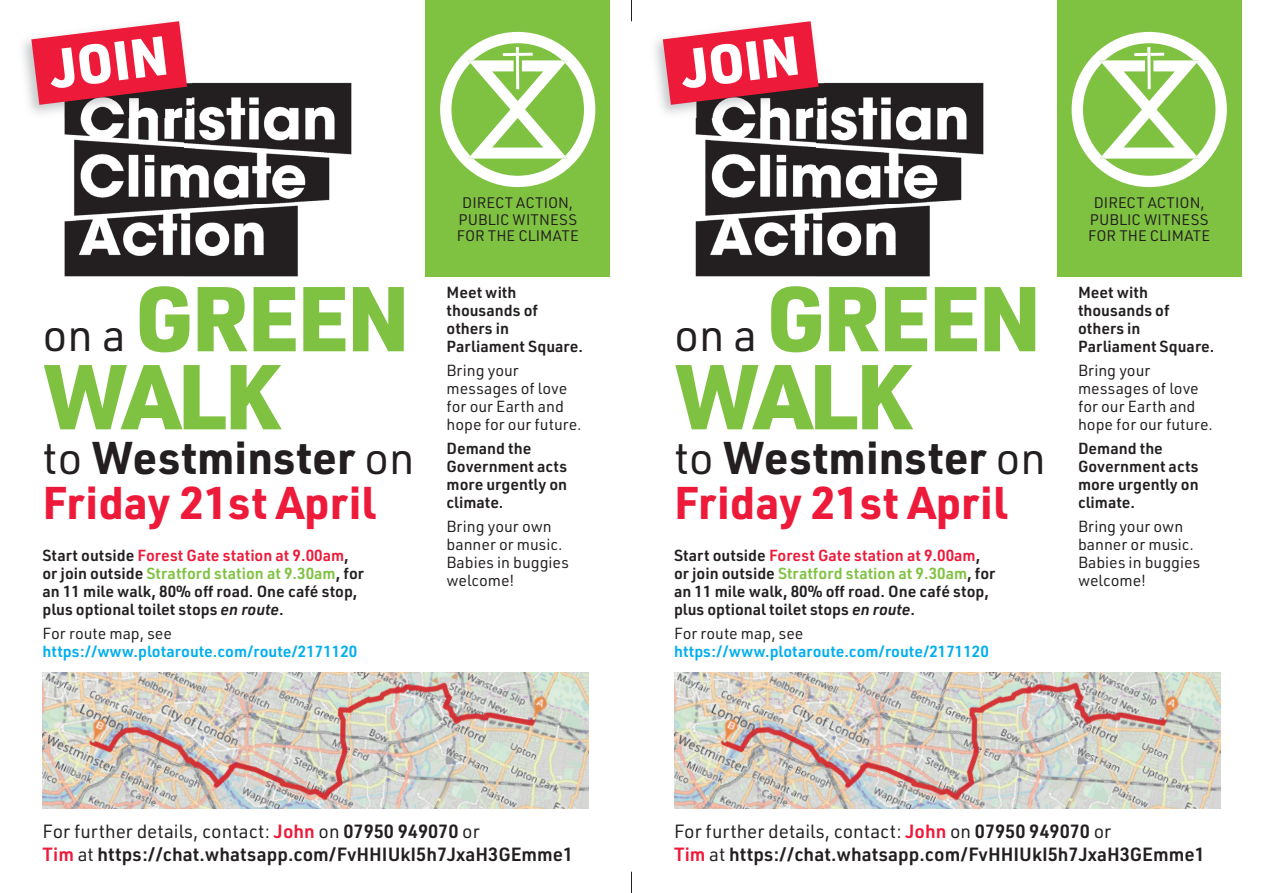
<style>
.page{position:relative;width:1263px;height:893px;background:#fff}
.page>*{position:absolute;margin:0;border:0;box-sizing:border-box;transform-origin:0 0}
.t1{font:900 90px/78px "URWDIN";letter-spacing:-.03em;color:#7fc241}
.t2{font:900 54px "URWDIN";color:#fff}
.t3{font:700 45px/45px "URWDIN";color:#ed1a3a}
.t4{font:600 18.75px/22.5px "URWDIN";color:#231f20}
.t5{font:600 15.75px/18px "URWDIN";color:#231f20}
.t6{font:15.75px/18px "URWDIN";color:#231f20}
.t7{font:600 15.75px "URWDIN";color:#00aeef}
.t8{font:15px/16.5px "URWDIN";color:#231f20;text-align:center}
.s1{font-weight:400;font-size:45px;color:#231f20}
.s2{font-weight:400;color:#231f20}
.s3{color:#231f20}
.s4{color:#ed1a3a}
.s5{color:#7fc241}
.s6{font-style:italic}
.s7{font-weight:400}
</style>
<div class="page">
<div style="left:425px;top:0;width:185px;height:276px;background:#7fc241"></div>
<div style="left:1057px;top:0;width:185px;height:276px;background:#7fc241"></div>
<img style="left:184px;top:82px;width:168px;height:195px">
<img style="left:64px;top:118px;width:120px;height:159px">
<img style="left:815px;top:82px;width:169px;height:195px">
<img style="left:695px;top:118px;width:120px;height:159px">
<img style="left:45px;top:63px;width:147px;height:55px">
<svg style="left:31px;top:21px;width:156px;height:84px;background:#dd3f57"></svg>
<img style="left:676px;top:71px;width:147px;height:47px">
<svg style="left:663px;top:21px;width:156px;height:84px;background:#dd3f57"></svg>
<img style="left:43px;top:673px;width:546px;height:136px">
<img style="left:674px;top:673px;width:546px;height:136px">
<svg style="left:440px;top:32px;width:155px;height:155px"></svg>
<svg style="left:1071px;top:32px;width:156px;height:155px"></svg>
<svg style="left:631px;top:0;width:1px;height:21px"></svg>
<svg style="left:631px;top:872px;width:1px;height:21px"></svg>
<h2 class="t2" style="left:46px;top:32px;width:120px;rotate:-7deg">JOIN</h2>
<h2 class="t2" style="left:677px;top:32px;width:120px;rotate:-7deg">JOIN</h2>
<h1 class="t1" style="left:43px;top:276px;width:369px"><span class="s1">on a</span> GREEN<br>WALK</h1>
<h3 class="t3" style="left:43px;top:434px;width:373px"><span class="s2">to</span> <span class="s3">Westminster</span> <span class="s2">on<br></span>Friday 21st April</h3>
<p class="t5" style="left:43px;top:545px;width:323px">Start outside <span class="s4">Forest Gate station at 9.00am</span>, or join outside <span class="s5">Stratford station at 9.30am</span>, for an 11 mile walk, 80% off road. One café stop, plus optional toilet stops <span class="s6">en route</span>.</p>
<p class="t6" style="left:43px;top:624px;width:131px">For route map, see</p>
<p class="t7" style="left:43px;top:640px;width:316px">https://www.plotaroute.com/route/2171120</p>
<p class="t8" style="left:457px;top:194px;width:123px">DIRECT ACTION,<br>PUBLIC WITNESS<br>FOR THE CLIMATE</p>
<p class="t8" style="left:1088px;top:194px;width:123px">DIRECT ACTION,<br>PUBLIC WITNESS<br>FOR THE CLIMATE</p>
<p class="t5" style="left:446px;top:283px;width:138px">Meet with thousands of others in<br>Parliament Square.</p>
<p class="t6" style="left:446px;top:361px;width:137px">Bring your messages of love for our Earth and hope for our future.</p>
<p class="t5" style="left:446px;top:439px;width:122px">Demand the<br>Government acts more urgently on climate.</p>
<p class="t6" style="left:446px;top:517px;width:124px">Bring your own banner or music.<br>Babies in buggies welcome!</p>
<h1 class="t1" style="left:674px;top:276px;width:369px"><span class="s1">on a</span> GREEN<br>WALK</h1>
<h3 class="t3" style="left:674px;top:434px;width:373px"><span class="s2">to</span> <span class="s3">Westminster</span> <span class="s2">on<br></span>Friday 21st April</h3>
<p class="t5" style="left:674px;top:545px;width:323px">Start outside <span class="s4">Forest Gate station at 9.00am</span>, or join outside <span class="s5">Stratford station at 9.30am</span>, for an 11 mile walk, 80% off road. One café stop, plus optional toilet stops <span class="s6">en route</span>.</p>
<p class="t6" style="left:674px;top:624px;width:131px">For route map, see</p>
<p class="t7" style="left:674px;top:640px;width:316px">https://www.plotaroute.com/route/2171120</p>
<p class="t5" style="left:1078px;top:283px;width:138px">Meet with thousands of others in<br>Parliament Square.</p>
<p class="t6" style="left:1078px;top:361px;width:137px">Bring your messages of love for our Earth and hope for our future.</p>
<p class="t5" style="left:1078px;top:439px;width:122px">Demand the<br>Government acts more urgently on climate.</p>
<p class="t6" style="left:1078px;top:517px;width:124px">Bring your own banner or music.<br>Babies in buggies welcome!</p>
<p class="t4" style="left:43px;top:820px;width:532px"><span class="s7">For further details, contact:</span> <span class="s4">John</span> <span class="s7">on</span> 07950 949070 <span class="s7">or<br></span><span class="s4">Tim</span> <span class="s7">at</span> https://chat.whatsapp.com/FvHHIUkI5h7JxaH3GEmme1</p>
<p class="t4" style="left:674px;top:820px;width:532px"><span class="s7">For further details, contact:</span> <span class="s4">John</span> <span class="s7">on</span> 07950 949070 <span class="s7">or<br></span><span class="s4">Tim</span> <span class="s7">at</span> https://chat.whatsapp.com/FvHHIUkI5h7JxaH3GEmme1</p>
</div>
